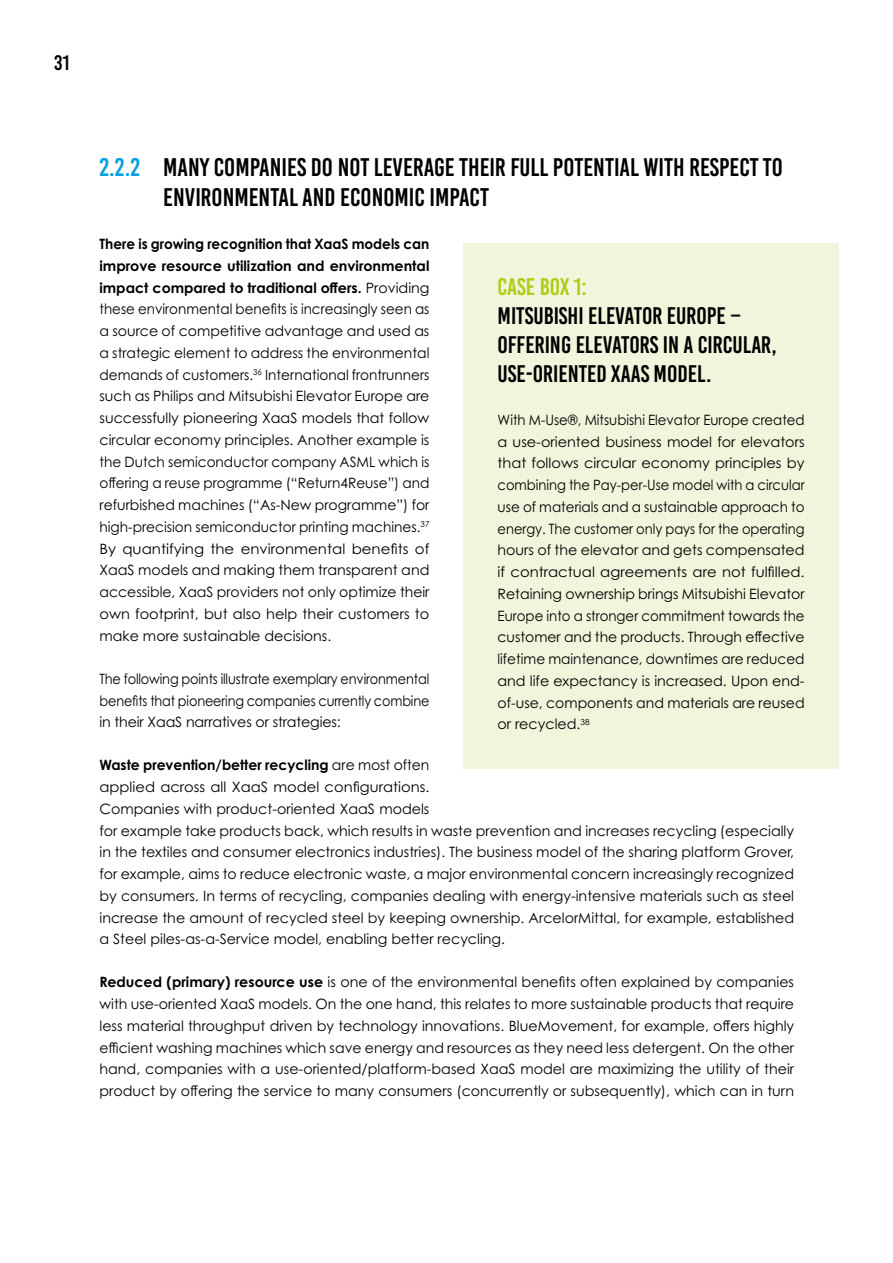
<style>
.page{position:relative;width:893px;height:1263px;background:#fff}
.page>*{position:absolute;margin:0;border:0;box-sizing:border-box;transform-origin:0 0}
.t1{font:25.5px/30px "Bebas Kai";color:#000}
.t2{font:24px/28.8px "Bebas Kai";color:#000}
.t3{font:24px "Bebas Kai";color:#b2cb18}
.t4{font:21px "Bebas Kai";color:#000}
.t5{font:14.25px/21.8px "Century Gothic Pro";color:#000;text-align:justify}
.t6{font:14.25px/21.8px "Century Gothic Pro";color:#000;text-align:justify;scale:.93 1}
.t7{font:14.25px/21.8px "Century Gothic Pro";color:#000;text-align:justify;scale:.91 1}
.s1{color:#009fe3}
.s2{font-weight:700}
</style>
<div class="page">
<div style="left:463px;top:243px;width:376px;height:526px;background:#f1f5db"></div>
<h3 class="t4" style="left:54px;top:51px;width:17px">31</h3>
<h1 class="t1" style="left:163px;top:152px;width:621px;text-indent:-64px"><span class="s1">2.2.2</span> MANY COMPANIES DO NOT LEVERAGE THEIR FULL POTENTIAL WITH RESPECT TO<br>ENVIRONMENTAL AND ECONOMIC IMPACT</h1>
<p class="t5" style="left:99px;top:233px;width:331px"><span class="s2">There is growing recognition that XaaS models can improve resource utilization and environmental impact compared to traditional offers.</span> Providing these environmental benefits is increasingly seen as a source of competitive advantage and used as a strategic element to address the environmental demands of customers.<sup>36</sup> International frontrunners such as Philips and Mitsubishi Elevator Europe are successfully pioneering XaaS models that follow circular economy principles. Another example is the Dutch semiconductor company ASML which is offering a reuse programme (“Return4Reuse”) and refurbished machines (“As-New programme”) for high-precision semiconductor printing machines.<sup>37<br></sup>By quantifying the environmental benefits of XaaS models and making them transparent and accessible, XaaS providers not only optimize their own footprint, but also help their customers to make more sustainable decisions.</p>
<p class="t7" style="left:99px;top:667px;width:364px">The following points illustrate exemplary environmental benefits that pioneering companies currently combine in their XaaS narratives or strategies:</p>
<p class="t5" style="left:99px;top:754px;width:696px;text-align:left"><span class="s2">Waste prevention/better recycling</span> are most often<br>applied across all XaaS model configurations.<br>Companies with product-oriented XaaS models<br>for example take products back, which results in waste prevention and increases recycling (especially in the textiles and consumer electronics industries). The business model of the sharing platform Grover, for example, aims to reduce electronic waste, a major environmental concern increasingly recognized by consumers. In terms of recycling, companies dealing with energy-intensive materials such as steel increase the amount of recycled steel by keeping ownership. ArcelorMittal, for example, established a Steel piles-as-a-Service model, enabling better recycling.</p>
<p class="t5" style="left:99px;top:971px;width:696px"><span class="s2">Reduced (primary) resource use</span> is one of the environmental benefits often explained by companies with use-oriented XaaS models. On the one hand, this relates to more sustainable products that require less material throughput driven by technology innovations. BlueMovement, for example, offers highly efficient washing machines which save energy and resources as they need less detergent. On the other hand, companies with a use-oriented/platform-based XaaS model are maximizing the utility of their product by offering the service to many consumers (concurrently or subsequently), which can in turn</p>
<h2 class="t3" style="left:497px;top:274px;width:91px">CASE BOX 1:</h2>
<h2 class="t2" style="left:497px;top:302px;width:281px">MITSUBISHI ELEVATOR EUROPE –<br>OFFERING ELEVATORS IN A CIRCULAR,<br>USE-ORIENTED XAAS MODEL.</h2>
<p class="t6" style="left:497px;top:409px;width:332px">With M-Use®, Mitsubishi Elevator Europe created a use-oriented business model for elevators that follows circular economy principles by combining the Pay-per-Use model with a circular use of materials and a sustainable approach to energy. The customer only pays for the operating hours of the elevator and gets compensated if contractual agreements are not fulfilled.<br>Retaining ownership brings Mitsubishi Elevator Europe into a stronger commitment towards the customer and the products. Through effective lifetime maintenance, downtimes are reduced and life expectancy is increased. Upon end&shy;of-use, components and materials are reused or recycled.<sup>38</sup></p>
</div>
